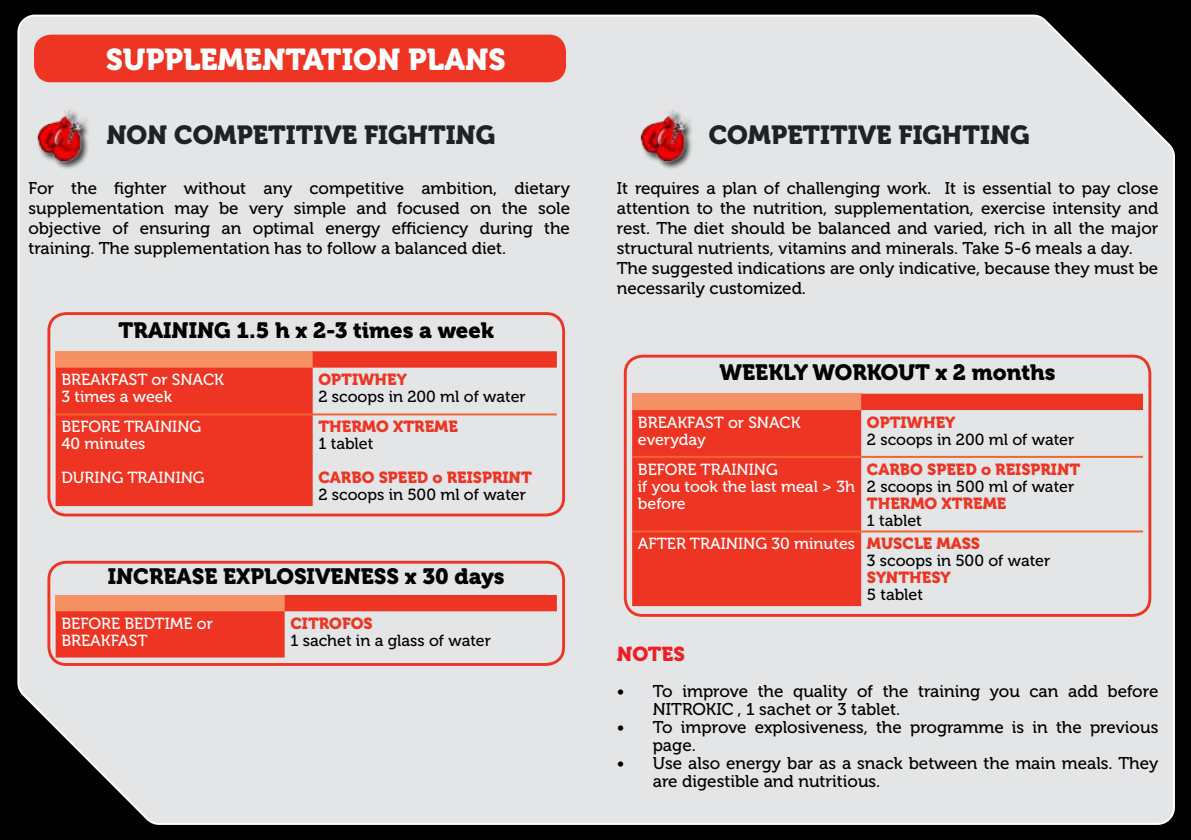
<style>
.page{position:relative;width:1191px;height:840px;background:#fff}
.page>*{position:absolute;margin:0;border:0;box-sizing:border-box;transform-origin:0 0}
.t1{font:30px "Museo 900";color:#fff}
.t2{font:26px "Museo 900";color:#1c2226}
.t3{font:22px "Museo 900";color:#000}
.t4{font:20px "Museo 900";color:#ed1f24}
.t5{font:17px/20px "Museo 500";color:#000}
.t6{font:16px/17px "Museo 500";color:#fff}
.t7{font:16px "Museo 500";color:#000}
.t8{font:16px "Museo 900";color:#ee3524}
.s1{color:#000}
.s2{font-family:"Museo 900";color:#ee3524}
</style>
<div class="page">
<div style="left:0;top:0;width:1191px;height:839px;background:#000"></div>
<div style="left:17px;top:14px;width:1158px;height:811px;background:#e4e5e6"></div>
<svg style="left:56px;top:351px;width:501px;height:155px"></svg>
<hr style="left:56px;top:413px;width:257px;height:2px;background:#f26531">
<hr style="left:313px;top:413px;width:244px;height:2px;background:#f26531">
<div style="left:47px;top:312px;width:518px;height:204px;border:3px solid #ee3524;border-radius:17px"></div>
<svg style="left:632px;top:393px;width:511px;height:212px"></svg>
<hr style="left:632px;top:455px;width:229px;height:2px;background:#f26531">
<hr style="left:861px;top:455px;width:282px;height:2px;background:#f26531">
<hr style="left:632px;top:530px;width:229px;height:2px;background:#f26531">
<hr style="left:861px;top:530px;width:282px;height:2px;background:#f26531">
<div style="left:624px;top:354px;width:527px;height:262px;border:3px solid #ee3524;border-radius:17px"></div>
<div style="left:34px;top:35px;width:532px;height:47px;background:#ee3524;border-radius:17px"></div>
<div style="left:47px;top:560px;width:518px;height:105px;border:3px solid #ee3524;border-radius:17px"></div>
<svg style="left:56px;top:594px;width:501px;height:63px"></svg>
<div style="left:36px;top:110px;width:55px;height:59px;background:#000;opacity:.75"></div>
<img style="left:34px;top:110px;width:57px;height:53px">
<div style="left:639px;top:110px;width:55px;height:59px;background:#000;opacity:.75"></div>
<img style="left:637px;top:110px;width:57px;height:53px">
<h1 class="t1" style="left:106px;top:42px;width:401px">SUPPLEMENTATION PLANS</h1>
<h2 class="t2" style="left:106px;top:120px;width:390px">NON COMPETITIVE FIGHTING</h2>
<p class="t5" style="left:28px;top:178px;width:543px;text-align:justify">For the fighter without any competitive ambition, dietary supplementation may be very simple and focused on the sole objective of ensuring an optimal energy efficiency during the training. The supplementation has to follow a balanced diet.</p>
<p class="t3" style="left:119px;top:317px;width:377px">TRAINING 1.5 h x 2-3 times a week</p>
<p class="t6" style="left:61px;top:371px;width:164px">BREAKFAST or SNACK<br>3 times a week</p>
<p class="t8" style="left:318px;top:370px;width:90px">OPTIWHEY</p>
<p class="t7" style="left:318px;top:388px;width:209px">2 scoops in 200 ml of water</p>
<p class="t6" style="left:61px;top:418px;width:141px">BEFORE TRAINING<br>40 minutes</p>
<p class="t6" style="left:61px;top:469px;width:145px">DURING TRAINING</p>
<p class="t8" style="left:318px;top:417px;width:141px">THERMO XTREME</p>
<p class="t7" style="left:318px;top:434px;width:56px">1 tablet</p>
<p class="t8" style="left:318px;top:468px;width:215px">CARBO SPEED o REISPRINT</p>
<p class="t7" style="left:318px;top:485px;width:209px">2 scoops in 500 ml of water</p>
<p class="t3" style="left:108px;top:564px;width:398px">INCREASE EXPLOSIVENESS x 30 days</p>
<p class="t6" style="left:61px;top:615px;width:153px">BEFORE BEDTIME or<br>BREAKFAST</p>
<p class="t8" style="left:290px;top:614px;width:84px">CITROFOS</p>
<p class="t7" style="left:290px;top:631px;width:202px">1 sachet in a glass of water</p>
<h2 class="t2" style="left:708px;top:120px;width:322px">COMPETITIVE FIGHTING</h2>
<p class="t5" style="left:617px;top:178px;width:543px">It requires a plan of challenging work. It is essential to pay close attention to the nutrition, supplementation, exercise intensity and rest. The diet should be balanced and varied, rich in all the major structural nutrients, vitamins and minerals. Take 5-6 meals a day.<br>The suggested indications are only indicative, because they must be necessarily customized.</p>
<p class="t3" style="left:719px;top:360px;width:337px">WEEKLY WORKOUT x 2 months</p>
<p class="t6" style="left:638px;top:414px;width:164px">BREAKFAST or SNACK everyday</p>
<p class="t8" style="left:867px;top:413px;width:90px">OPTIWHEY</p>
<p class="t7" style="left:867px;top:430px;width:209px">2 scoops in 200 ml of water</p>
<p class="t6" style="left:638px;top:460px;width:219px">BEFORE TRAINING<br>if you took the last meal &gt; 3h before</p>
<p class="t8" style="left:867px;top:459px;width:215px">CARBO SPEED o REISPRINT</p>
<p class="t7" style="left:867px;top:477px;width:209px">2 scoops in 500 ml of water</p>
<p class="t8" style="left:867px;top:493px;width:141px">THERMO XTREME</p>
<p class="t6" style="left:638px;top:508px;width:344px;line-height:23.6px;text-indent:229px"><span class="s1">1 tablet<br></span>AFTER TRAINING 30 minutes <span class="s2">MUSCLE MASS</span></p>
<p class="t7" style="left:867px;top:551px;width:185px">3 scoops in 500 of water</p>
<p class="t8" style="left:867px;top:568px;width:85px">SYNTHESY</p>
<p class="t7" style="left:867px;top:585px;width:58px">5 tablet</p>
<p class="t4" style="left:617px;top:642px;width:30px">Note</p>
<p class="t4" style="left:673px;top:642px;width:13px">S</p>
<p class="t5" style="left:653px;top:681px;width:507px;line-height:18px;text-indent:-36px">• To improve the quality of the training you can add before<br>NITROKIC , 1 sachet or 3 tablet.</p>
<p class="t5" style="left:653px;top:717px;width:507px;line-height:18px;text-indent:-36px">• To improve explosiveness, the programme is in the previous page.</p>
<p class="t5" style="left:653px;top:753px;width:507px;line-height:18px;text-indent:-36px">• Use also energy bar as a snack between the main meals. They are digestible and nutritious.</p>
</div>
